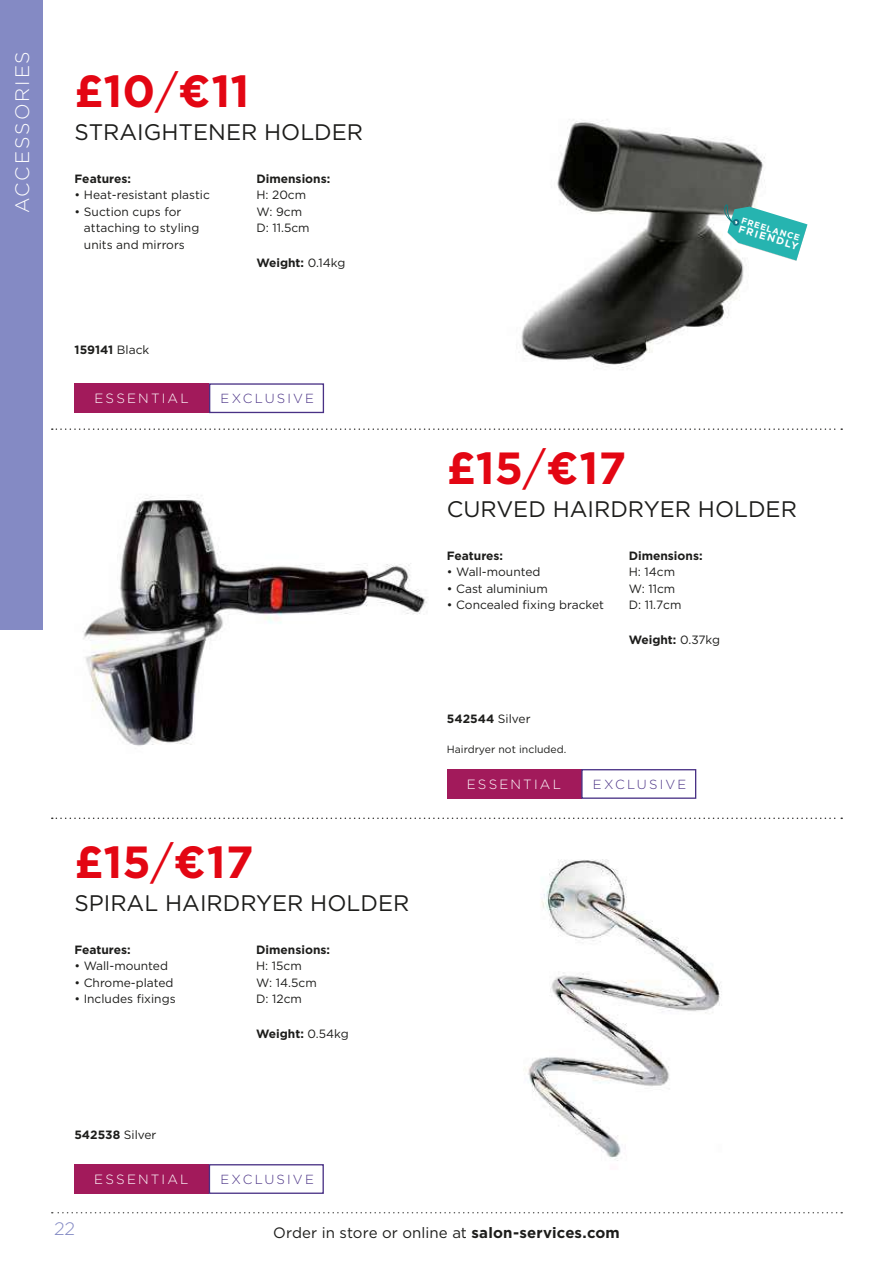
<style>
.page{position:relative;width:893px;height:1263px;background:#fff}
.page>*{position:absolute;margin:0;border:0;box-sizing:border-box;transform-origin:0 0}
.t1{font:700 45px "Gotham";color:#e30613}
.t2{font:22.5px "Gotham";color:#1d1d1b}
.t3{font:300 19.5px "Gotham";letter-spacing:.095em;color:#fff}
.t4{font:300 18px "Gotham";color:#848ac4}
.t5{font:15px "Gotham";letter-spacing:.005em;color:#1d1d1b}
.t6{font:300 13.35px "Gotham";letter-spacing:.16em;color:#fff}
.t7{font:300 13.2px "Gotham";letter-spacing:.165em;color:#493185}
.t8{font:12px/16.5px "Gotham";color:#1d1d1b}
.t9{font:700 12px "Gotham";color:#1d1d1b}
.t10{font:10.5px "Gotham";color:#1d1d1b}
.t11{font:700 10.2px "Gotham";color:#fff}
.t12{font:700 8.55px "Gotham";color:#fff}
.s1{font-weight:400}
.s2{font-weight:700}
</style>
<div class="page">
<svg style="left:52px;top:1212px;width:790px;height:1px"></svg>
<img style="left:521px;top:119px;width:287px;height:250px">
<div style="left:75px;top:383px;width:134px;height:30px;background:#a21a5b"></div>
<div style="left:209px;top:383px;width:115px;height:30px;background:#fff;border:1px solid #493185"></div>
<img style="left:83px;top:495px;width:344px;height:251px">
<div style="left:447px;top:769px;width:134px;height:30px;background:#a21a5b"></div>
<div style="left:581px;top:769px;width:115px;height:30px;background:#fff;border:1px solid #493185"></div>
<img style="left:524px;top:859px;width:198px;height:302px">
<div style="left:74px;top:1164px;width:135px;height:30px;background:#a21a5b"></div>
<div style="left:209px;top:1164px;width:115px;height:30px;background:#fff;border:1px solid #493185"></div>
<svg style="left:722px;top:201px;width:85px;height:60px"></svg>
<div style="left:0;top:0;width:43px;height:629px;background:#848ac4"></div>
<svg style="left:52px;top:817px;width:790px;height:2px"></svg>
<svg style="left:52px;top:428px;width:790px;height:2px"></svg>
<h3 class="t3" style="left:10px;top:213px;width:164px;rotate:-90deg">ACCESSORIES</h3>
<h1 class="t1" style="left:75px;top:61px;width:176px">£10<span class="s1">/</span>€11</h1>
<h2 class="t2" style="left:75px;top:118px;width:290px">STRAIGHTENER HOLDER</h2>
<p class="t9" style="left:75px;top:170px;width:58px">Features:</p>
<p class="t8" style="left:75px;top:186px;width:137px">• Heat-resistant plastic</p>
<p class="t8" style="left:84px;top:203px;width:117px;text-indent:-9px">• Suction cups for attaching to styling units and mirrors</p>
<p class="t9" style="left:256px;top:170px;width:75px">Dimensions:</p>
<p class="t8" style="left:256px;top:186px;width:55px">H: 20cm<br>W: 9cm<br>D: 11.5cm</p>
<p class="t9" style="left:256px;top:254px;width:90px">Weight: <span class="s1">0.14kg</span></p>
<p class="t9" style="left:75px;top:342px;width:76px">159141 <span class="s1">Black</span></p>
<p class="t6" style="left:94px;top:390px;width:96px">ESSENTIAL</p>
<p class="t7" style="left:221px;top:390px;width:95px">EXCLUSIVE</p>
<h1 class="t1" style="left:74px;top:832px;width:181px">£15<span class="s1">/</span>€17</h1>
<h2 class="t2" style="left:74px;top:889px;width:336px">SPIRAL HAIRDRYER HOLDER</h2>
<p class="t9" style="left:74px;top:941px;width:58px">Features:</p>
<p class="t8" style="left:74px;top:957px;width:95px">• Wall-mounted</p>
<p class="t8" style="left:74px;top:974px;width:101px">• Chrome-plated</p>
<p class="t8" style="left:74px;top:990px;width:103px">• Includes fixings</p>
<p class="t9" style="left:256px;top:941px;width:75px">Dimensions:</p>
<p class="t8" style="left:256px;top:957px;width:62px">H: 15cm<br>W: 14.5cm<br>D: 12cm</p>
<p class="t9" style="left:256px;top:1025px;width:94px">Weight: <span class="s1">0.54kg</span></p>
<p class="t12" style="left:743px;top:215px;width:62px;rotate:17deg">FREELANCE</p>
<p class="t11" style="left:741px;top:222px;width:63px;rotate:17deg">FRIENDLY</p>
<h1 class="t1" style="left:447px;top:438px;width:181px">£15<span class="s1">/</span>€17</h1>
<h2 class="t2" style="left:447px;top:495px;width:352px">CURVED HAIRDRYER HOLDER</h2>
<p class="t9" style="left:447px;top:547px;width:58px">Features:</p>
<p class="t8" style="left:447px;top:563px;width:95px">• Wall-mounted</p>
<p class="t8" style="left:447px;top:580px;width:102px">• Cast aluminium</p>
<p class="t8" style="left:447px;top:596px;width:159px">• Concealed fixing bracket</p>
<p class="t9" style="left:629px;top:547px;width:75px">Dimensions:</p>
<p class="t8" style="left:629px;top:563px;width:54px">H: 14cm<br>W: 11cm<br>D: 11.7cm</p>
<p class="t9" style="left:629px;top:631px;width:93px">Weight: <span class="s1">0.37kg</span></p>
<p class="t9" style="left:447px;top:710px;width:85px">542544 <span class="s1">Silver</span></p>
<p class="t10" style="left:447px;top:742px;width:121px">Hairdryer not included.</p>
<p class="t6" style="left:467px;top:776px;width:96px">ESSENTIAL</p>
<p class="t7" style="left:593px;top:776px;width:95px">EXCLUSIVE</p>
<p class="t9" style="left:74px;top:1127px;width:84px">542538 <span class="s1">Silver</span></p>
<p class="t6" style="left:94px;top:1171px;width:96px">ESSENTIAL</p>
<p class="t7" style="left:220px;top:1171px;width:95px">EXCLUSIVE</p>
<h3 class="t4" style="left:54px;top:1217px;width:23px">22</h3>
<p class="t5" style="left:273px;top:1223px;width:348px">Order in store or online at <span class="s2">salon-services.com</span></p>
</div>
